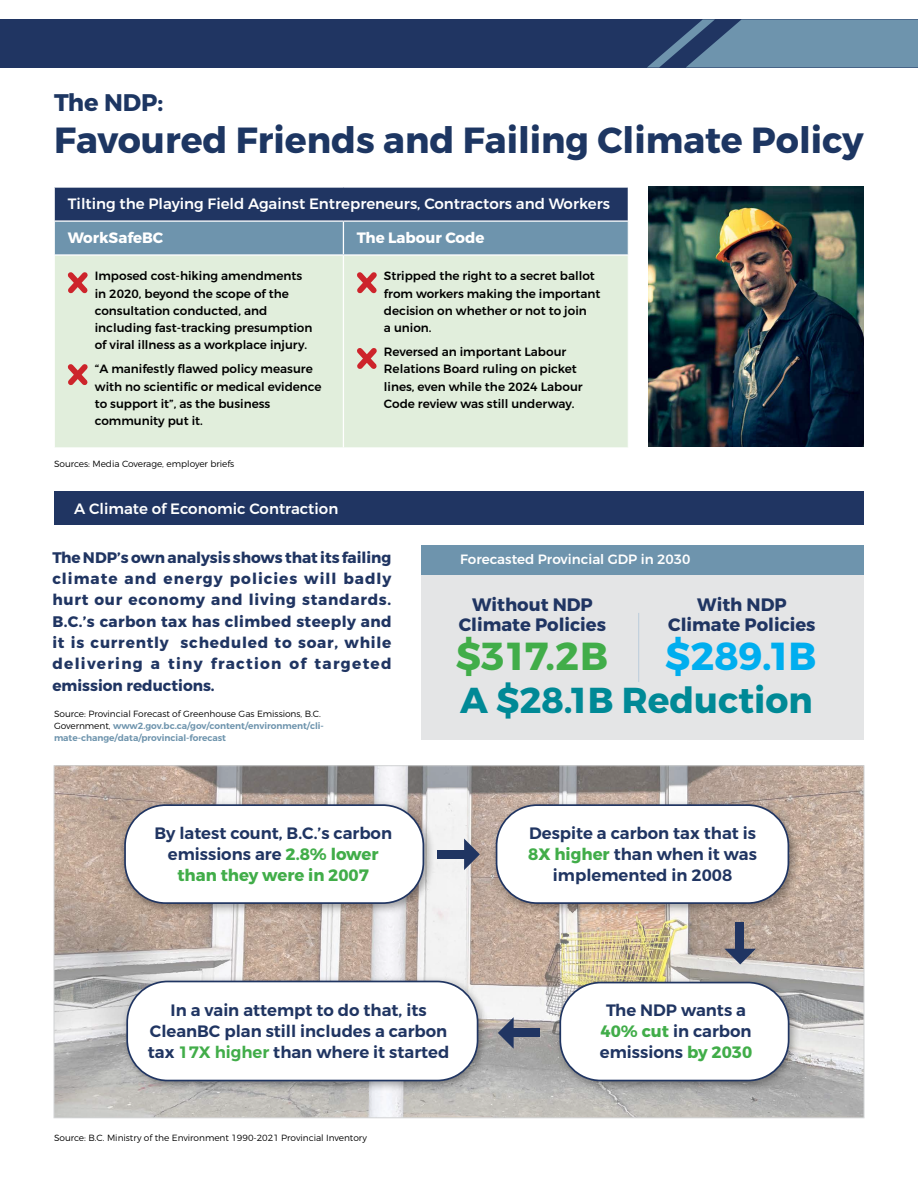
<style>
.page{position:relative;width:918px;height:1188px;background:#fff}
.page>*{position:absolute;margin:0;border:0;box-sizing:border-box;transform-origin:0 0}
.t1{font:700 39px "Montserrat";color:#41ad49}
.t2{font:700 39px "Montserrat";color:#00aeef}
.t3{font:700 36.3px "Montserrat";color:#1d3662}
.t4{font:700 36px "Montserrat";color:#008996}
.t5{font:700 24px "Montserrat";color:#1d3662}
.t6{font:700 18px/19.5px "Montserrat";color:#203562;text-align:center}
.t7{font:600 16.5px/21px "Montserrat";color:#203562;text-align:center}
.t8{font:700 15.3px/21.3px "Montserrat";letter-spacing:.08em;color:#203562;text-align:justify}
.t9{font:500 15px "Montserrat";color:#fff}
.t10{font:700 15px "Montserrat";color:#fff}
.t11{font:500 13.5px "Montserrat";color:#fff}
.t12{font:500 12px/17.2px "Montserrat";color:#000}
.t13{font:600 9px/12px "Montserrat";letter-spacing:-.005em;color:#6e94ad}
.t14{font:300 9px "Montserrat";letter-spacing:-.005em;color:#000}
.s1{font-weight:300;color:#000}
.s2{font-weight:700;color:#41ad49}
.s3{color:#41ad49}
</style>
<div class="page">
<img style="left:56px;top:767px;width:806px;height:349px">
<div style="left:119px;top:799px;width:316px;height:116px;background:#000;opacity:.35"></div>
<div style="left:125px;top:805px;width:298px;height:98px;background:#fff;border-radius:41px"></div>
<div style="left:124px;top:804px;width:300px;height:100px;border:2px solid #203562;border-radius:41px"></div>
<div style="left:490px;top:799px;width:310px;height:116px;background:#000;opacity:.35"></div>
<div style="left:497px;top:805px;width:291px;height:98px;background:#fff;border-radius:41px"></div>
<div style="left:496px;top:804px;width:293px;height:100px;border:2px solid #203562;border-radius:41px"></div>
<div style="left:421px;top:545px;width:443px;height:195px;background:#e4e5e6"></div>
<div style="left:421px;top:545px;width:443px;height:29px;background:#6e94ad"></div>
<div style="left:0;top:19px;width:918px;height:49px;background:#203562"></div>
<svg style="left:647px;top:19px;width:271px;height:49px"></svg>
<div style="left:54px;top:491px;width:810px;height:34px;background:#203562"></div>
<div style="left:736px;top:922px;width:8px;height:28px;background:#203562"></div>
<svg style="left:724px;top:949px;width:32px;height:15px"></svg>
<div style="left:513px;top:1028px;width:27px;height:9px;background:#203562"></div>
<svg style="left:498px;top:1017px;width:16px;height:32px"></svg>
<div style="left:438px;top:850px;width:27px;height:9px;background:#203562"></div>
<svg style="left:464px;top:839px;width:16px;height:31px"></svg>
<div style="left:54px;top:187px;width:574px;height:34px;background:#203562"></div>
<div style="left:55px;top:222px;width:573px;height:32px;background:#6e94ad"></div>
<div style="left:55px;top:256px;width:573px;height:192px;background:#e1eedc"></div>
<hr style="left:55px;top:220px;width:288px;height:2px;background:#fff">
<hr style="left:343px;top:220px;width:285px;height:2px;background:#fff">
<hr style="left:343px;top:222px;width:1px;height:32px;background:#fff">
<hr style="left:343px;top:256px;width:1px;height:192px;background:#fff">
<hr style="left:54px;top:187px;width:289px;height:1px;background:#fff">
<hr style="left:54px;top:187px;width:1px;height:34px;background:#fff">
<hr style="left:343px;top:187px;width:286px;height:1px;background:#fff">
<svg style="left:63px;top:267px;width:30px;height:32px"></svg>
<svg style="left:63px;top:359px;width:30px;height:31px"></svg>
<svg style="left:352px;top:267px;width:30px;height:32px"></svg>
<svg style="left:352px;top:343px;width:30px;height:31px"></svg>
<hr style="left:638px;top:613px;width:1px;height:69px;background:#bbccdb">
<div style="left:554px;top:976px;width:246px;height:116px;background:#000;opacity:.35"></div>
<div style="left:560px;top:983px;width:229px;height:98px;background:#fff;border-radius:41px"></div>
<div style="left:559px;top:982px;width:230px;height:99px;border:2px solid #203562;border-radius:41px"></div>
<div style="left:121px;top:975px;width:368px;height:117px;background:#000;opacity:.35"></div>
<div style="left:127px;top:981px;width:351px;height:100px;background:#fff;border-radius:40px"></div>
<div style="left:126px;top:981px;width:352px;height:100px;border:2px solid #203562;border-radius:40px"></div>
<img style="left:648px;top:187px;width:216px;height:259px">
<h3 class="t5" style="left:54px;top:88px;width:111px">The NDP:</h3>
<h2 class="t3" style="left:54px;top:118px;width:811px">Favoured Friends and Failing Climate Policy</h2>
<p class="t9" style="left:68px;top:194px;width:544px">Tilting the Playing Field Against Entrepreneurs, Contractors and Workers</p>
<p class="t10" style="left:68px;top:228px;width:97px">WorkSafeBC</p>
<p class="t10" style="left:357px;top:228px;width:129px">The Labour Code</p>
<p class="t12" style="left:95px;top:267px;width:219px">Imposed cost-hiking amendments in 2020, beyond the scope of the consultation conducted, and including fast-tracking presumption of viral illness as a workplace injury.</p>
<p class="t12" style="left:95px;top:360px;width:228px">“A manifestly flawed policy measure with no scientific or medical evidence to support it”, as the business community put it.</p>
<p class="t12" style="left:384px;top:267px;width:218px">Stripped the right to a secret ballot from workers making the important decision on whether or not to join<br>a union.</p>
<p class="t12" style="left:384px;top:343px;width:200px">Reversed an important Labour<br>Relations Board ruling on picket lines, even while the 2024 Labour<br>Code review was still underway.</p>
<p class="t14" style="left:54px;top:458px;width:182px">Sources: Media Coverage, employer briefs</p>
<p class="t9" style="left:74px;top:499px;width:266px">A Climate of Economic Contraction</p>
<p class="t8" style="left:52px;top:547px;width:341px">The NDP’s own analysis shows that its failing climate and energy policies will badly hurt our economy and living standards.<br>B.C.’s carbon tax has climbed steeply and it is currently scheduled to soar, while delivering a tiny fraction of targeted emission reductions.</p>
<p class="t13" style="left:54px;top:708px;width:271px"><span class="s1">Source: Provincial Forecast of Greenhouse Gas Emissions, B.C.<br>Government,</span> www2.gov.bc.ca/gov/content/environment/cli&shy;mate-change/data/provincial-forecast</p>
<h3 class="t7" style="left:154px;top:823px;width:239px">By latest count, B.C.’s carbon emissions are <span class="s2">2.8% lower than they were in 2007</span></h3>
<p class="t11" style="left:460px;top:551px;width:232px">Forecasted Provincial GDP in 2030</p>
<h3 class="t6" style="left:459px;top:596px;width:149px">Without NDP<br>Climate Policies</h3>
<h3 class="t6" style="left:668px;top:595px;width:149px">With NDP<br>Climate Policies</h3>
<h1 class="t1" style="left:456px;top:632px;width:154px">$317.2B</h1>
<h1 class="t2" style="left:665px;top:631px;width:153px">$289.1B</h1>
<h3 class="t4" style="left:460px;top:678px;width:354px">A $28.1B Reduction</h3>
<h3 class="t7" style="left:528px;top:822px;width:230px">Despite a carbon tax that is<br><span class="s2">8X higher</span> than when it was implemented in 2008</h3>
<h3 class="t7" style="left:148px;top:1000px;width:303px">In a vain attempt to do that, its<br>CleanBC plan still includes a carbon tax <span class="s3">17X higher</span> than where it started</h3>
<p class="t14" style="left:54px;top:1132px;width:314px">Source: B.C. Ministry of the Environment 1990-2021 Provincial Inventory</p>
<h3 class="t7" style="left:600px;top:1000px;width:154px">The NDP wants a<br><span class="s2">40% cut</span> in carbon emissions <span class="s2">by 2030</span></h3>
</div>
